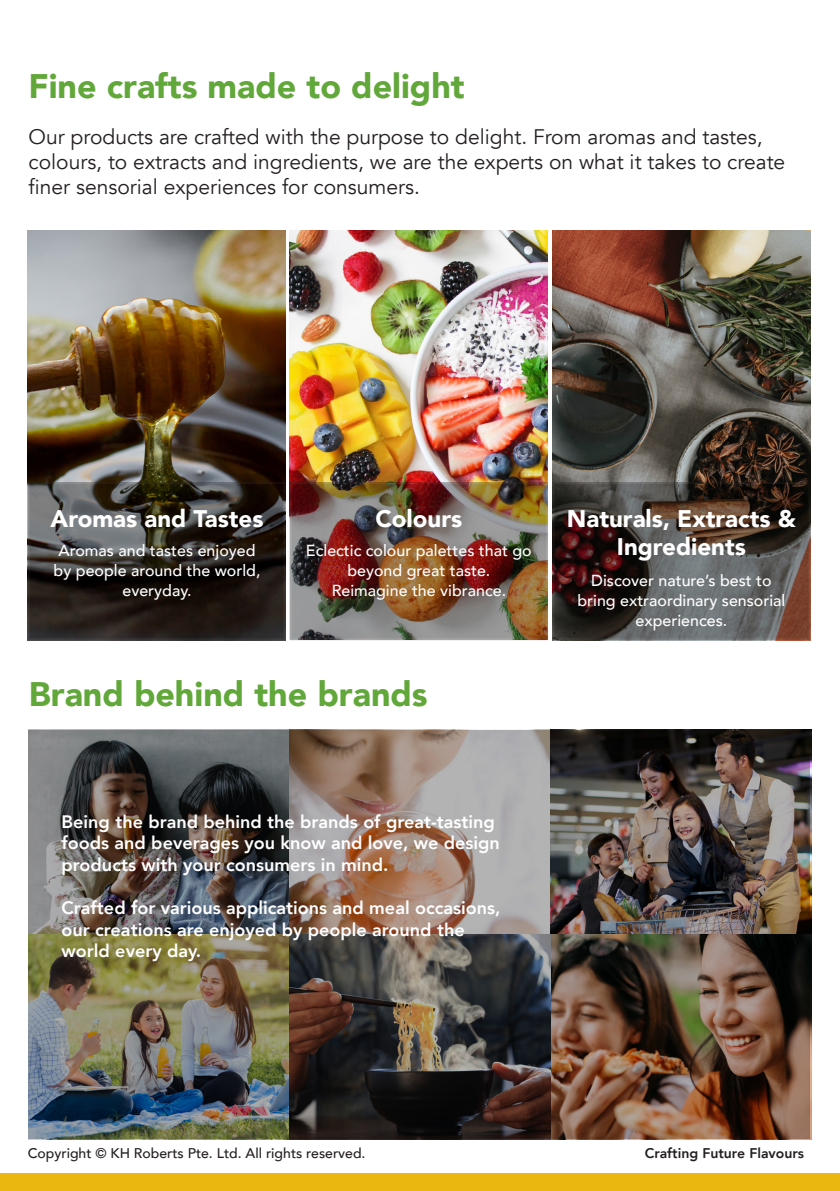
<style>
.page{position:relative;width:840px;height:1191px;background:#fff}
.page>*{position:absolute;margin:0;border:0;box-sizing:border-box;transform-origin:0 0}
.t1{font:900 34px "Avenir";color:#61a73a}
.t2{font:900 24px/28.8px "Avenir";color:#fff;text-align:center}
.t3{font:21px/25.2px "Avenir";color:#231f20}
.t4{font:800 18px/21.6px "Avenir";color:#fff}
.t5{font:500 16px/20px "Avenir";color:#fff;text-align:center}
.t6{font:500 14px "Avenir";color:#231f20}
.t7{font:800 14px "Avenir";color:#231f20}
</style>
<div class="page">
<img style="left:28px;top:231px;width:257px;height:251px">
<img style="left:552px;top:231px;width:258px;height:251px">
<img style="left:290px;top:231px;width:257px;height:251px">
<img style="left:28px;top:730px;width:781px;height:408px">
<img style="left:293px;top:485px;width:251px;height:152px">
<div style="left:290px;top:482px;width:257px;height:158px;border:2px solid #231f20"></div>
<svg style="left:555px;top:485px;width:252px;height:152px;background:#49403c"></svg>
<div style="left:552px;top:482px;width:258px;height:158px;border:2px solid #231f20"></div>
<svg style="left:31px;top:485px;width:251px;height:152px;background:#312c28"></svg>
<div style="left:28px;top:482px;width:257px;height:158px;border:2px solid #231f20"></div>
<div style="left:0;top:1173px;width:839px;height:18px;background:#eab610"></div>
<p class="t1" style="left:29px;top:57px;width:437px">Fine crafts made to delight</p>
<p class="t3" style="left:29px;top:124px;width:757px">Our products are crafted with the purpose to delight. From aromas and tastes, colours, to extracts and ingredients, we are the experts on what it takes to create finer sensorial experiences for consumers.</p>
<p class="t2" style="left:51px;top:503px;width:214px">Aromas and Tastes</p>
<p class="t5" style="left:54px;top:539px;width:208px">Aromas and tastes enjoyed by people around the world, everyday.</p>
<p class="t2" style="left:375px;top:503px;width:88px">Colours</p>
<p class="t5" style="left:306px;top:539px;width:227px">Eclectic colour palettes that go beyond great taste.</p>
<p class="t5" style="left:331px;top:579px;width:176px">Reimagine the vibrance.</p>
<p class="t1" style="left:29px;top:665px;width:400px">Brand behind the brands</p>
<p class="t2" style="left:566px;top:503px;width:230px">Naturals, Extracts &amp;<br>Ingredients</p>
<p class="t5" style="left:577px;top:569px;width:209px">Discover nature’s best to bring extraordinary sensorial experiences.</p>
<p class="t4" style="left:62px;top:810px;width:439px">Being the brand behind the brands of great-tasting foods and beverages you know and love, we design products with your consumers in mind.</p>
<p class="t4" style="left:62px;top:897px;width:440px">Crafted for various applications and meal occasions, our creations are enjoyed by people around the world every day.</p>
<p class="t6" style="left:28px;top:1141px;width:339px">Copyright © KH Roberts Pte. Ltd. All rights reserved.</p>
<p class="t7" style="left:644px;top:1142px;width:161px">Crafting Future Flavours</p>
</div>
